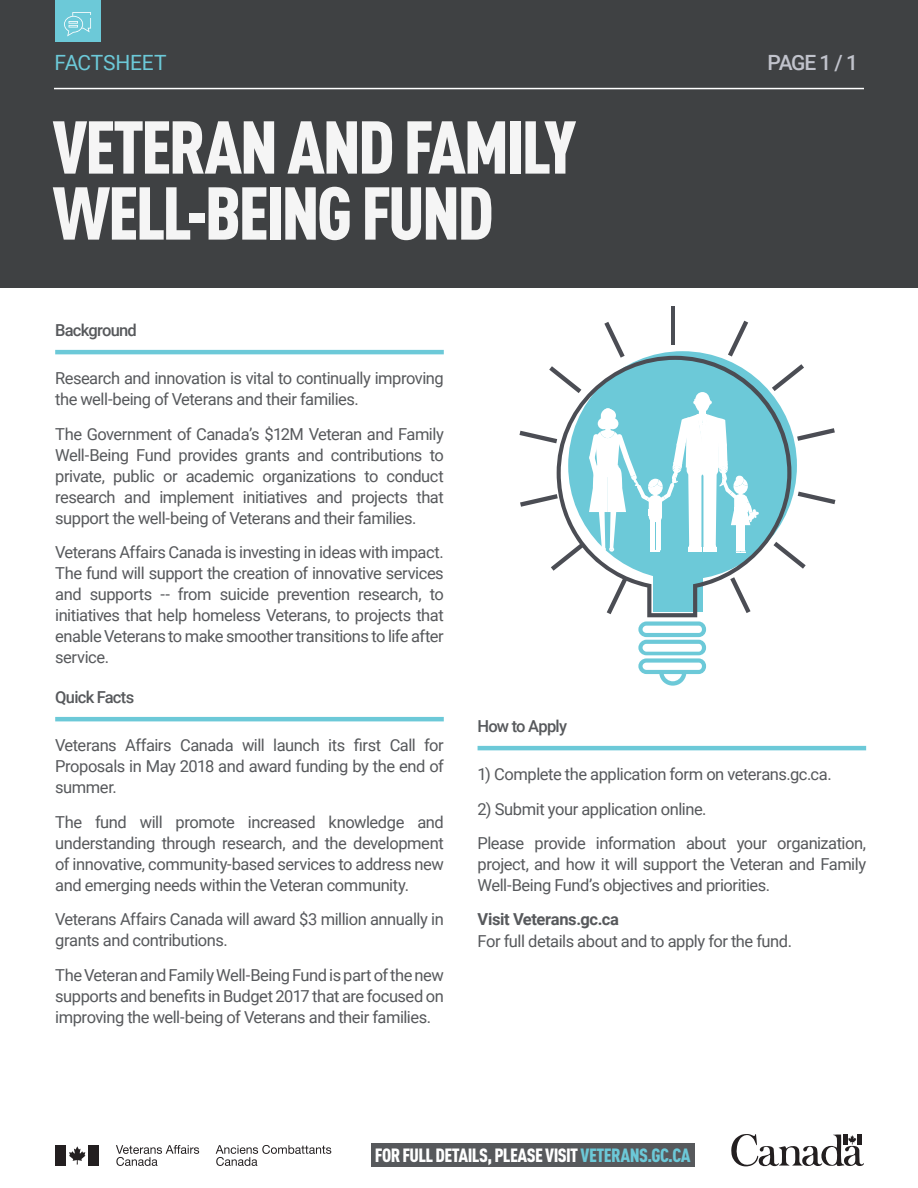
<style>
.page{position:relative;width:918px;height:1188px;background:#fff}
.page>*{position:absolute;margin:0;border:0;box-sizing:border-box;transform-origin:0 0}
.t1{font:900 73.5px/66px "DIN Cond";letter-spacing:-.04em;color:#fff}
.Fact_Sheet_Category{font:21px "Roboto";letter-spacing:-.015em;color:#6cc9d8}
.t2{font:500 21px "Roboto";color:#c1c3cc}
.t3{font:900 18.9px "DIN Cond";letter-spacing:-.03em;color:#fff}
.Body_Copy{font:16.5px/21px "Roboto";letter-spacing:-.03em;color:#57595c;text-align:justify}
.Header_Blue{font:500 16.5px "Roboto";letter-spacing:-.045em;color:#57595c}
.Body_Copy-2{font:700 16.5px "Roboto";letter-spacing:-.02em;color:#57595c}
.s1{color:#6cc9d8}
</style>
<div class="page">
<div style="left:0;top:0;width:918px;height:288px;background:#3e3e3f"></div>
<div style="left:371px;top:1143px;width:324px;height:24px;background:#57595c"></div>
<svg style="left:731px;top:1134px;width:133px;height:33px"></svg>
<svg style="left:116px;top:1145px;width:83px;height:21px"></svg>
<svg style="left:216px;top:1145px;width:115px;height:21px"></svg>
<div style="left:56px;top:1145px;width:10px;height:21px;background:#231f20"></div>
<div style="left:89px;top:1145px;width:10px;height:21px;background:#231f20"></div>
<svg style="left:69px;top:1146px;width:16px;height:19px"></svg>
<hr style="left:54px;top:88px;width:810px;height:1px;background:#fff">
<svg style="left:551px;top:356px;width:240px;height:261px;fill:#6cc9d8"></svg>
<svg style="left:638px;top:621px;width:68px;height:65px"></svg>
<hr style="left:671px;top:306px;width:3px;height:38px;background:#4b4d54">
<svg style="left:604px;top:322px;width:21px;height:36px"></svg>
<svg style="left:549px;top:366px;width:32px;height:27px"></svg>
<svg style="left:519px;top:431px;width:38px;height:12px"></svg>
<svg style="left:520px;top:494px;width:38px;height:13px"></svg>
<svg style="left:730px;top:577px;width:21px;height:36px"></svg>
<svg style="left:774px;top:542px;width:32px;height:27px"></svg>
<svg style="left:798px;top:492px;width:37px;height:12px"></svg>
<svg style="left:797px;top:428px;width:38px;height:13px"></svg>
<svg style="left:772px;top:364px;width:32px;height:27px"></svg>
<svg style="left:728px;top:321px;width:20px;height:36px"></svg>
<hr style="left:55px;top:350px;width:389px;height:4px;background:#6cc9d8">
<hr style="left:55px;top:717px;width:389px;height:4px;background:#6cc9d8">
<hr style="left:478px;top:746px;width:388px;height:4px;background:#6cc9d8">
<div style="left:55px;top:0;width:45px;height:41px;background:#6cc9d8"></div>
<svg style="left:64px;top:12px;width:27px;height:24px"></svg>
<p class="Fact_Sheet_Category" style="left:54px;top:47px;width:114px">FACTSHEET</p>
<p class="t2" style="left:768px;top:47px;width:92px">PAGE 1 / 1</p>
<h1 class="t1" style="left:52px;top:112px;width:525px">VETERAN AND FAMILY<br>WELL-BEING FUND</h1>
<h2 class="Header_Blue" style="left:55px;top:319px;width:83px">Background</h2>
<p class="Body_Copy" style="left:55px;top:367px;width:390px">Research and innovation is vital to continually improving the well-being of Veterans and their families.</p>
<p class="Body_Copy" style="left:55px;top:423px;width:390px">The Government of Canada’s $12M Veteran and Family Well-Being Fund provides grants and contributions to private, public or academic organizations to conduct research and implement initiatives and projects that support the well-being of Veterans and their families.</p>
<p class="Body_Copy" style="left:55px;top:541px;width:390px">Veterans Affairs Canada is investing in ideas with impact.<br>The fund will support the creation of innovative services and supports -- from suicide prevention research, to initiatives that help homeless Veterans, to projects that enable Veterans to make smoother transitions to life after service.</p>
<h2 class="Header_Blue" style="left:55px;top:686px;width:81px">Quick Facts</h2>
<p class="Body_Copy" style="left:55px;top:734px;width:390px">Veterans Affairs Canada will launch its first Call for Proposals in May 2018 and award funding by the end of summer.</p>
<p class="Body_Copy" style="left:55px;top:811px;width:390px">The fund will promote increased knowledge and understanding through research, and the development of innovative, community-based services to address new and emerging needs within the Veteran community.</p>
<p class="Body_Copy" style="left:55px;top:908px;width:390px">Veterans Affairs Canada will award $3 million annually in grants and contributions.</p>
<p class="Body_Copy" style="left:55px;top:964px;width:390px">The Veteran and Family Well-Being Fund is part of the new supports and benefits in Budget 2017 that are focused on improving the well-being of Veterans and their families.</p>
<h2 class="Header_Blue" style="left:478px;top:715px;width:91px">How to Apply</h2>
<p class="Body_Copy" style="left:478px;top:763px;width:356px">1) Complete the application form on veterans.gc.ca.</p>
<p class="Body_Copy" style="left:478px;top:798px;width:230px">2) Submit your application online.</p>
<p class="Body_Copy" style="left:478px;top:832px;width:390px">Please provide information about your organization, project, and how it will support the Veteran and Family Well-Being Fund’s objectives and priorities.</p>
<p class="Body_Copy-2" style="left:478px;top:907px;width:143px">Visit Veterans.gc.ca</p>
<p class="Body_Copy" style="left:478px;top:930px;width:316px">For full details about and to apply for the fund.</p>
<p class="t3" style="left:375px;top:1143px;width:317px">FOR FULL DETAILS, PLEASE VISIT <span class="s1">VETERANS.GC.CA</span></p>
</div>
